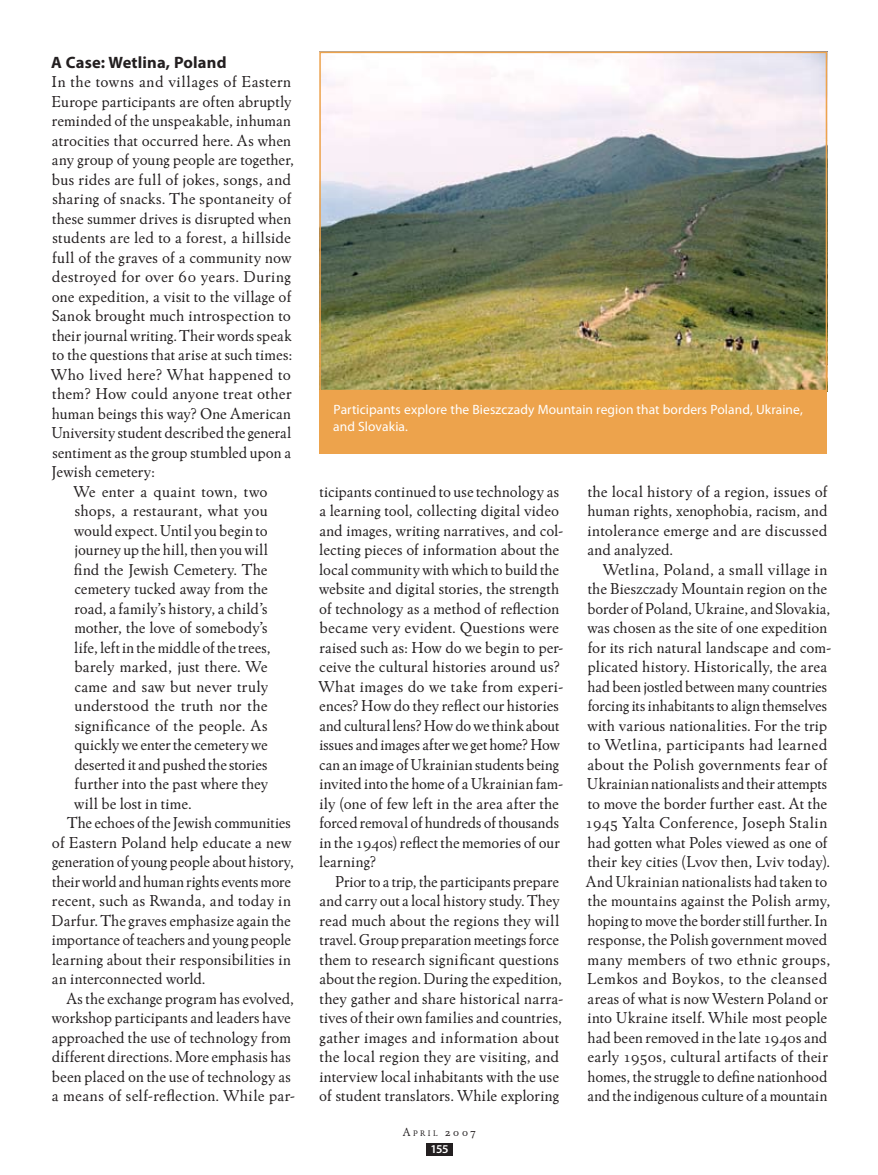
<style>
.page{position:relative;width:878px;height:1175px;background:#fff}
.page>*{position:absolute;margin:0;border:0;box-sizing:border-box;transform-origin:0 0}
.t1{font:16.5px/19.5px "Winchester New ITC Book OS";letter-spacing:.005em;color:#231f20}
.t2{font:16.5px "Winchester New ITC Book OS";letter-spacing:.025em;color:#231f20}
.t3{font:16.5px "Winchester New ITC Book OS";letter-spacing:.03em;color:#231f20}
.t4{font:700 16.5px "Myriad Pro";letter-spacing:.01em;color:#231f20}
.t5{font:13.5px/16.5px "Myriad Pro";letter-spacing:.005em;color:#fff}
.t6{font:12px "Winchester New ITC Book OS";color:#231f20}
.t7{font:600 12px "Myriad Pro";color:#fff}
.s1{font-size:8.4px}
</style>
<div class="page">
<img style="left:322px;top:55px;width:502px;height:333px">
<div style="left:319px;top:52px;width:508px;height:339px;border:2px solid #eda34c"></div>
<div style="left:319px;top:391px;width:508px;height:63px;background:#eda34c"></div>
<div style="left:426px;top:1143px;width:26px;height:12px;background:#231f20"></div>
<p class="t4" style="left:51px;top:51px;width:177px">A Case: Wetlina, Poland</p>
<p class="t3" style="left:51px;top:72px;width:241px">In the towns and villages of Eastern</p>
<p class="t1" style="left:52px;top:91px;width:241px">Europe participants are often abruptly</p>
<p class="t1" style="left:52px;top:111px;width:241px">reminded of the unspeakable, inhuman</p>
<p class="t1" style="left:52px;top:130px;width:241px">atrocities that occurred here. As when</p>
<p class="t1" style="left:52px;top:150px;width:244px">any group of young people are together,</p>
<p class="t1" style="left:52px;top:169px;width:240px">bus rides are full of jokes, songs, and</p>
<p class="t1" style="left:52px;top:189px;width:240px">sharing of snacks. The spontaneity of</p>
<p class="t1" style="left:52px;top:208px;width:240px">these summer drives is disrupted when</p>
<p class="t1" style="left:52px;top:228px;width:240px">students are led to a forest, a hillside</p>
<p class="t1" style="left:52px;top:247px;width:241px">full of the graves of a community now</p>
<p class="t2" style="left:52px;top:267px;width:241px">destroyed for over 60 years. During</p>
<p class="t1" style="left:52px;top:286px;width:241px">one expedition, a visit to the village of</p>
<p class="t1" style="left:52px;top:306px;width:240px">Sanok brought much introspection to</p>
<p class="t1" style="left:52px;top:325px;width:241px">their journal writing. Their words speak</p>
<p class="t1" style="left:52px;top:345px;width:242px">to the questions that arise at such times:</p>
<p class="t2" style="left:51px;top:364px;width:241px">Who lived here? What happened to</p>
<p class="t1" style="left:52px;top:384px;width:241px">them? How could anyone treat other</p>
<p class="t1" style="left:52px;top:403px;width:241px">human beings this way? One American</p>
<p class="t1" style="left:51px;top:423px;width:241px">University student described the general</p>
<p class="t1" style="left:52px;top:442px;width:240px">sentiment as the group stumbled upon a</p>
<p class="t1" style="left:51px;top:462px;width:105px">Jewish cemetery:</p>
<p class="t1" style="left:74px;top:481px;width:195px">We enter a quaint town, two</p>
<p class="t1" style="left:75px;top:501px;width:194px">shops, a restaurant, what you</p>
<p class="t1" style="left:74px;top:520px;width:195px">would expect. Until you begin to</p>
<p class="t1" style="left:75px;top:540px;width:195px">journey up the hill, then you will</p>
<p class="t1" style="left:74px;top:559px;width:195px">find the Jewish Cemetery. The</p>
<p class="t1" style="left:74px;top:579px;width:195px">cemetery tucked away from the</p>
<p class="t1" style="left:74px;top:598px;width:195px">road, a family’s history, a child’s</p>
<p class="t1" style="left:74px;top:618px;width:195px">mother, the love of somebody’s</p>
<p class="t1" style="left:74px;top:637px;width:198px">life, left in the middle of the trees,</p>
<p class="t1" style="left:74px;top:657px;width:195px">barely marked, just there. We</p>
<p class="t1" style="left:74px;top:676px;width:195px">came and saw but never truly</p>
<p class="t1" style="left:75px;top:696px;width:195px">understood the truth nor the</p>
<p class="t1" style="left:75px;top:715px;width:194px">significance of the people. As</p>
<p class="t1" style="left:74px;top:735px;width:195px">quickly we enter the cemetery we</p>
<p class="t1" style="left:74px;top:754px;width:195px">deserted it and pushed the stories</p>
<p class="t1" style="left:75px;top:774px;width:195px">further into the past where they</p>
<p class="t1" style="left:74px;top:793px;width:119px">will be lost in time.</p>
<p class="t1" style="left:67px;top:813px;width:225px">The echoes of the Jewish communities</p>
<p class="t1" style="left:52px;top:832px;width:241px">of Eastern Poland help educate a new</p>
<p class="t1" style="left:52px;top:852px;width:243px">generation of young people about history,</p>
<p class="t1" style="left:52px;top:871px;width:240px">their world and human rights events more</p>
<p class="t1" style="left:52px;top:891px;width:241px">recent, such as Rwanda, and today in</p>
<p class="t1" style="left:52px;top:910px;width:241px">Darfur. The graves emphasize again the</p>
<p class="t1" style="left:52px;top:930px;width:240px">importance of teachers and young people</p>
<p class="t1" style="left:52px;top:949px;width:241px">learning about their responsibilities in</p>
<p class="t1" style="left:52px;top:969px;width:155px">an interconnected world.</p>
<p class="t1" style="left:66px;top:988px;width:229px">As the exchange program has evolved,</p>
<p class="t1" style="left:52px;top:1008px;width:241px">workshop participants and leaders have</p>
<p class="t1" style="left:52px;top:1027px;width:240px">approached the use of technology from</p>
<p class="t1" style="left:52px;top:1047px;width:241px">different directions. More emphasis has</p>
<p class="t1" style="left:52px;top:1066px;width:240px">been placed on the use of technology as</p>
<p class="t1" style="left:52px;top:1086px;width:245px">a means of self-reflection. While par-</p>
<p class="t5" style="left:333px;top:401px;width:471px">Participants explore the Bieszczady Mountain region that borders Poland, Ukraine, and Slovakia.</p>
<p class="t1" style="left:319px;top:481px;width:246px">ticipants continued to use technology as a learning tool, collecting digital video and images, writing narratives, and col&shy;lecting pieces of information about the local community with which to build the website and digital stories, the strength of technology as a method of reflection became very evident. Questions were raised such as: How do we begin to per&shy;ceive the cultural histories around us?<br>What images do we take from experi&shy;ences? How do they reflect our histories and cultural lens? How do we think about issues and images after we get home? How can an image of Ukrainian students being invited into the home of a Ukrainian fam&shy;ily (one of few left in the area after the forced removal of hundreds of thousands in the 1940s) reflect the memories of our learning?</p>
<p class="t1" style="left:319px;top:871px;width:246px;text-indent:16px">Prior to a trip, the participants prepare and carry out a local history study. They read much about the regions they will travel. Group preparation meetings force them to research significant questions about the region. During the expedition, they gather and share historical narra&shy;tives of their own families and countries, gather images and information about the local region they are visiting, and interview local inhabitants with the use of student translators. While exploring</p>
<p class="t6" style="left:403px;top:1124px;width:75px">A<span class="s1">pril</span> 2007</p>
<p class="t7" style="left:430px;top:1141px;width:20px">155</p>
<p class="t1" style="left:587px;top:481px;width:242px;text-align:justify">the local history of a region, issues of human rights, xenophobia, racism, and intolerance emerge and are discussed and analyzed.</p>
<p class="t1" style="left:585px;top:559px;width:248px;text-indent:18px">Wetlina, Poland, a small village in the Bieszczady Mountain region on the border of Poland, Ukraine, and Slovakia, was chosen as the site of one expedition for its rich natural landscape and com&shy;plicated history. Historically, the area had been jostled between many countries forcing its inhabitants to align themselves with various nationalities. For the trip to Wetlina, participants had learned about the Polish governments fear of Ukrainian nationalists and their attempts to move the border further east. At the 1945 Yalta Conference, Joseph Stalin had gotten what Poles viewed as one of their key cities (Lvov then, Lviv today).<br>And Ukrainian nationalists had taken to the mountains against the Polish army, hoping to move the border still further. In response, the Polish government moved many members of two ethnic groups, Lemkos and Boykos, to the cleansed areas of what is now Western Poland or into Ukraine itself. While most people had been removed in the late 1940s and early 1950s, cultural artifacts of their homes, the struggle to define nationhood and the indigenous culture of a mountain</p>
</div>
